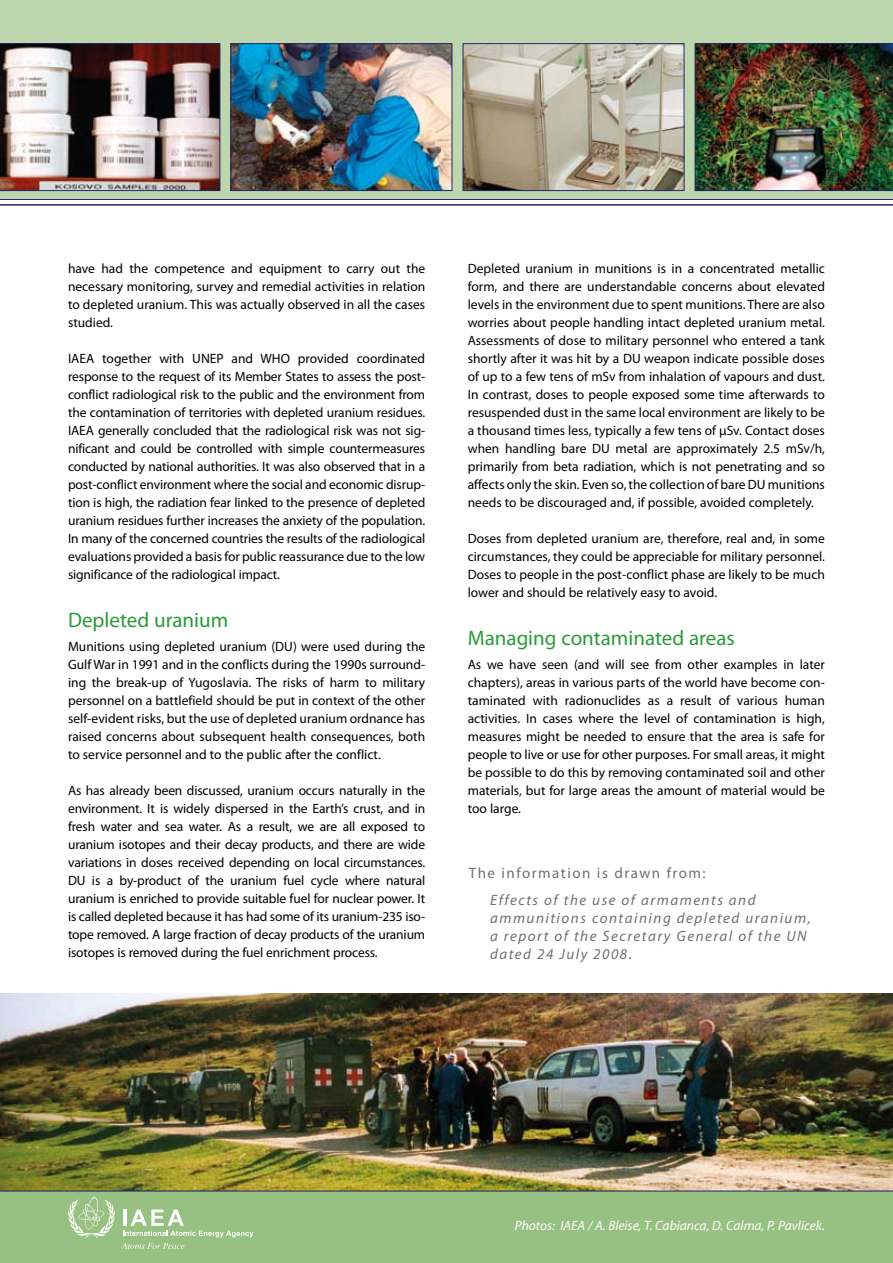
<style>
.page{position:relative;width:893px;height:1263px;background:#fff}
.page>*{position:absolute;margin:0;border:0;box-sizing:border-box;transform-origin:0 0}
.t1{font:21px "Myriad Pro";color:#289b38}
.t2{font:italic 15px/18px "Myriad Pro";letter-spacing:.1em;color:#70706f}
.t3{font:15px "Myriad Pro";letter-spacing:.1em;color:#70706f}
.t4{font:13.5px/18px "Myriad Pro";color:#000;text-align:justify}
.t5{font:italic 13.5px "Myriad Pro";color:#fff}
</style>
<div class="page">
<img style="left:0;top:993px;width:893px;height:198px">
<div style="left:0;top:1191px;width:893px;height:72px;background:#97c182"></div>
<div style="left:0;top:0;width:893px;height:200px;background:#bdd6ad"></div>
<hr style="left:0;top:204px;width:893px;height:2px;background:#212769">
<img style="left:0;top:43px;width:220px;height:148px">
<img style="left:233px;top:45px;width:217px;height:144px">
<div style="left:231px;top:43px;width:221px;height:148px;border:1px solid #212769"></div>
<img style="left:465px;top:45px;width:217px;height:144px">
<div style="left:463px;top:43px;width:221px;height:148px;border:1px solid #212769"></div>
<img style="left:695px;top:43px;width:198px;height:148px">
<svg style="left:68px;top:1197px;width:47px;height:41px;background:#adce9d"></svg>
<svg style="left:123px;top:1209px;width:130px;height:28px;background:#abcd9a"></svg>
<svg style="left:122px;top:1243px;width:62px;height:6px"></svg>
<p class="t4" style="left:68px;top:259px;width:359px">have had the competence and equipment to carry out the necessary monitoring, survey and remedial activities in relation to depleted uranium. This was actually observed in all the cases studied.</p>
<p class="t4" style="left:68px;top:349px;width:359px">IAEA together with UNEP and WHO provided coordinated response to the request of its Member States to assess the post&shy;conflict radiological risk to the public and the environment from the contamination of territories with depleted uranium residues.<br>IAEA generally concluded that the radiological risk was not sig&shy;nificant and could be controlled with simple countermeasures conducted by national authorities. It was also observed that in a post-conflict environment where the social and economic disrup&shy;tion is high, the radiation fear linked to the presence of depleted uranium residues further increases the anxiety of the population.<br>In many of the concerned countries the results of the radiological evaluations provided a basis for public reassurance due to the low significance of the radiological impact.</p>
<h1 class="t1" style="left:68px;top:607px;width:162px">Depleted uranium</h1>
<p class="t4" style="left:68px;top:637px;width:359px">Munitions using depleted uranium (DU) were used during the Gulf War in 1991 and in the conflicts during the 1990s surround&shy;ing the break-up of Yugoslavia. The risks of harm to military personnel on a battlefield should be put in context of the other self-evident risks, but the use of depleted uranium ordnance has raised concerns about subsequent health consequences, both to service personnel and to the public after the conflict.</p>
<p class="t4" style="left:68px;top:781px;width:359px">As has already been discussed, uranium occurs naturally in the environment. It is widely dispersed in the Earth’s crust, and in fresh water and sea water. As a result, we are all exposed to uranium isotopes and their decay products, and there are wide variations in doses received depending on local circumstances.<br>DU is a by-product of the uranium fuel cycle where natural uranium is enriched to provide suitable fuel for nuclear power. It is called depleted because it has had some of its uranium-235 iso&shy;tope removed. A large fraction of decay products of the uranium isotopes is removed during the fuel enrichment process.</p>
<p class="t4" style="left:468px;top:259px;width:359px">Depleted uranium in munitions is in a concentrated metallic form, and there are understandable concerns about elevated levels in the environment due to spent munitions. There are also worries about people handling intact depleted uranium metal.<br>Assessments of dose to military personnel who entered a tank shortly after it was hit by a DU weapon indicate possible doses of up to a few tens of mSv from inhalation of vapours and dust.<br>In contrast, doses to people exposed some time afterwards to resuspended dust in the same local environment are likely to be a thousand times less, typically a few tens of μSv. Contact doses when handling bare DU metal are approximately 2.5 mSv/h, primarily from beta radiation, which is not penetrating and so affects only the skin. Even so, the collection of bare DU munitions needs to be discouraged and, if possible, avoided completely.</p>
<p class="t4" style="left:468px;top:529px;width:359px">Doses from depleted uranium are, therefore, real and, in some circumstances, they could be appreciable for military personnel.<br>Doses to people in the post-conflict phase are likely to be much lower and should be relatively easy to avoid.</p>
<h1 class="t1" style="left:468px;top:625px;width:269px">Managing contaminated areas</h1>
<p class="t4" style="left:468px;top:655px;width:359px">As we have seen (and will see from other examples in later chapters), areas in various parts of the world have become con&shy;taminated with radionuclides as a result of various human activities. In cases where the level of contamination is high, measures might be needed to ensure that the area is safe for people to live or use for other purposes. For small areas, it might be possible to do this by removing contaminated soil and other materials, but for large areas the amount of material would be too large.</p>
<p class="t3" style="left:469px;top:864px;width:238px">The information is drawn from:</p>
<p class="t2" style="left:490px;top:891px;width:322px">Effects of the use of armaments and ammunitions containing depleted uranium, a report of the Secretary General of the UN dated 24 July 2008.</p>
<p class="t5" style="left:515px;top:1217px;width:311px">Photos: IAEA / A. Bleise, T. Cabianca, D. Calma, P. Pavlicek.</p>
</div>
